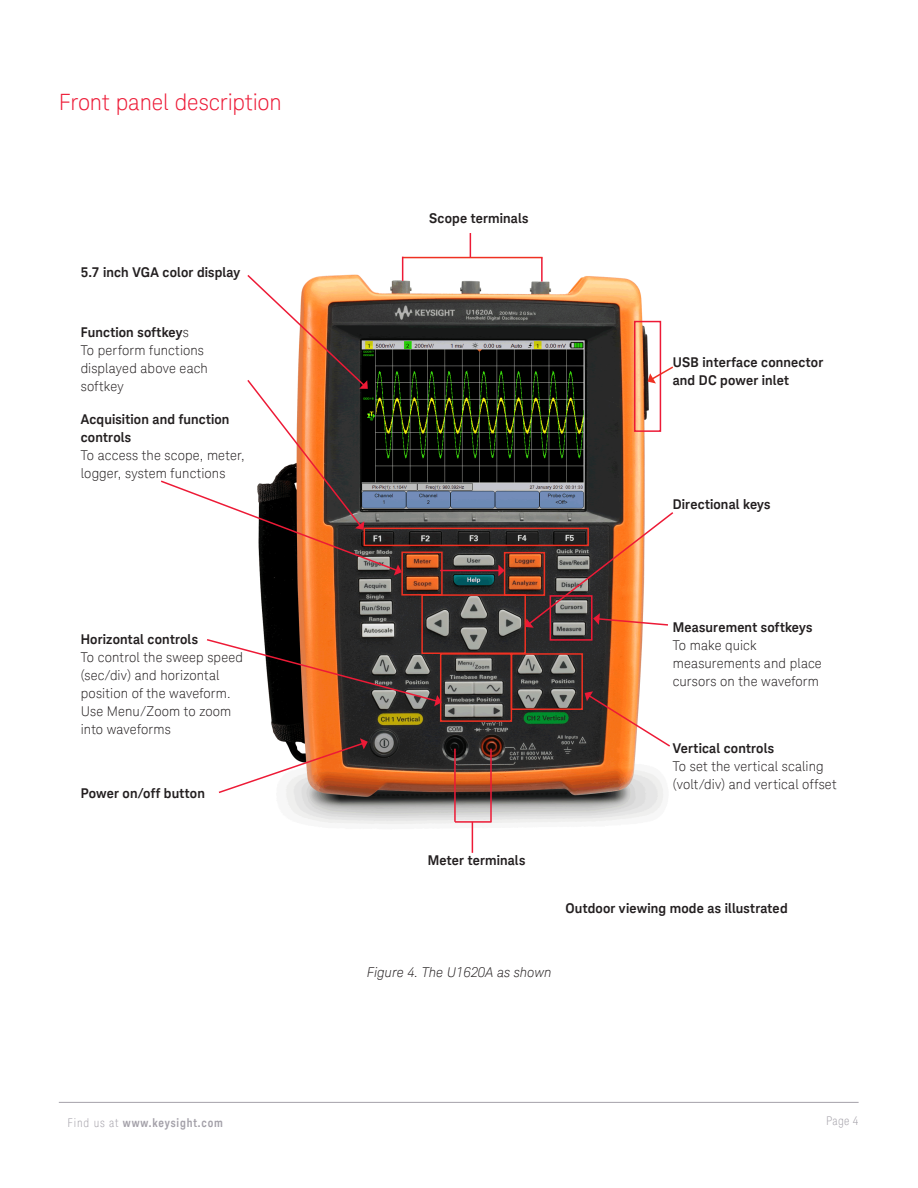
<style>
.page{position:relative;width:918px;height:1188px;background:#fff}
.page>*{position:absolute;margin:0;border:0;box-sizing:border-box;transform-origin:0 0}
.K_Heading_1{font:300 22.5px "Keysight Sans";letter-spacing:-.005em;color:#ed1a36}
.K_Body_Text{font:300 13.5px/18px "Keysight Sans";letter-spacing:.01em;color:#231f20}
.K_Body_Text-2{font:700 13.5px/18px "Keysight Sans";letter-spacing:.01em;color:#231f20}
.Captions_for_Figures{font:italic 300 13.5px "Keysight Sans";color:#231f20}
.t1{font:700 12px "Keysight Sans Condensed";letter-spacing:.07em;color:#a4a1a9}
.t2{font:300 condensed 12px "Keysight Sans";color:#a4a1a9}
.s1{font-weight:300}
.s2{font-family:"Keysight Sans";font-weight:300;font-stretch:condensed}
</style>
<div class="page">
<hr style="left:59px;top:1102px;width:800px;height:1px;background:#a4a1a9">
<img style="left:259px;top:233px;width:405px;height:607px">
<div style="left:364px;top:528px;width:225px;height:18px;border:2px solid #ef3122"></div>
<div style="left:421px;top:594px;width:105px;height:60px;border:2px solid #ef3122"></div>
<div style="left:511px;top:653px;width:72px;height:57px;border:2px solid #ef3122"></div>
<div style="left:440px;top:653px;width:72px;height:69px;border:2px solid #ef3122"></div>
<div style="left:504px;top:552px;width:41px;height:44px;border:2px solid #ef3122"></div>
<div style="left:401px;top:552px;width:42px;height:44px;border:2px solid #ef3122"></div>
<hr style="left:402px;top:257px;width:141px;height:1px;background:#ef3122">
<svg style="left:470px;top:233px;width:1px;height:24px"></svg>
<hr style="left:541px;top:257px;width:2px;height:25px;background:#ed1a36">
<hr style="left:454px;top:749px;width:2px;height:73px;background:#ed1a36">
<hr style="left:490px;top:749px;width:2px;height:73px;background:#ed1a36">
<hr style="left:455px;top:821px;width:37px;height:2px;background:#ed1a36">
<hr style="left:472px;top:822px;width:1px;height:31px;background:#ed1a36">
<div style="left:550px;top:595px;width:43px;height:46px;border:2px solid #ed1a36"></div>
<svg style="left:218px;top:738px;width:150px;height:56px"></svg>
<svg style="left:207px;top:638px;width:235px;height:68px"></svg>
<svg style="left:161px;top:257px;width:242px;height:318px"></svg>
<hr style="left:440px;top:570px;width:59px;height:1px;background:#ed1a36">
<svg style="left:498px;top:565px;width:7px;height:11px"></svg>
<svg style="left:648px;top:365px;width:25px;height:19px"></svg>
<div style="left:634px;top:321px;width:27px;height:111px;border:2px solid #ed1a36"></div>
<svg style="left:525px;top:511px;width:149px;height:117px"></svg>
<svg style="left:585px;top:691px;width:85px;height:57px"></svg>
<p class="K_Heading_1" style="left:59px;top:89px;width:225px">Front panel description</p>
<p class="K_Body_Text-2" style="left:81px;top:263px;width:161px">5.7 inch VGA color display</p>
<p class="K_Body_Text-2" style="left:81px;top:323px;width:110px">Function softkey<span class="s1">s</span></p>
<p class="K_Body_Text" style="left:81px;top:341px;width:129px">To perform functions displayed above each softkey</p>
<p class="K_Body_Text-2" style="left:81px;top:410px;width:150px">Acquisition and function controls</p>
<p class="K_Body_Text" style="left:81px;top:446px;width:165px">To access the scope, meter, logger, system functions</p>
<p class="K_Body_Text-2" style="left:81px;top:630px;width:119px">Horizontal controls</p>
<p class="K_Body_Text" style="left:81px;top:648px;width:164px">To control the sweep speed (sec/div) and horizontal position of the waveform.<br>Use Menu/Zoom to zoom into waveforms</p>
<p class="K_Body_Text-2" style="left:81px;top:784px;width:126px">Power on/off button</p>
<p class="K_Body_Text-2" style="left:429px;top:209px;width:101px">Scope terminals</p>
<p class="K_Body_Text-2" style="left:673px;top:353px;width:152px">USB interface connector and DC power inlet</p>
<p class="K_Body_Text-2" style="left:673px;top:495px;width:99px">Directional keys</p>
<p class="K_Body_Text-2" style="left:673px;top:618px;width:141px">Measurement softkeys</p>
<p class="K_Body_Text" style="left:673px;top:637px;width:151px">To make quick measurements and place cursors on the waveform</p>
<p class="K_Body_Text-2" style="left:673px;top:739px;width:103px">Vertical controls</p>
<p class="K_Body_Text" style="left:673px;top:757px;width:165px">To set the vertical scaling (volt/div) and vertical offset</p>
<p class="K_Body_Text-2" style="left:428px;top:851px;width:99px">Meter terminals</p>
<p class="K_Body_Text-2" style="left:566px;top:899px;width:224px">Outdoor viewing mode as illustrated</p>
<p class="Captions_for_Figures" style="left:367px;top:965px;width:186px">Figure 4. The U1620A as shown</p>
<p class="t1" style="left:68px;top:1115px;width:157px"><span class="s2">Find us at</span> www.keysight.com</p>
<p class="t2" style="left:826px;top:1113px;width:34px">Page 4</p>
</div>
